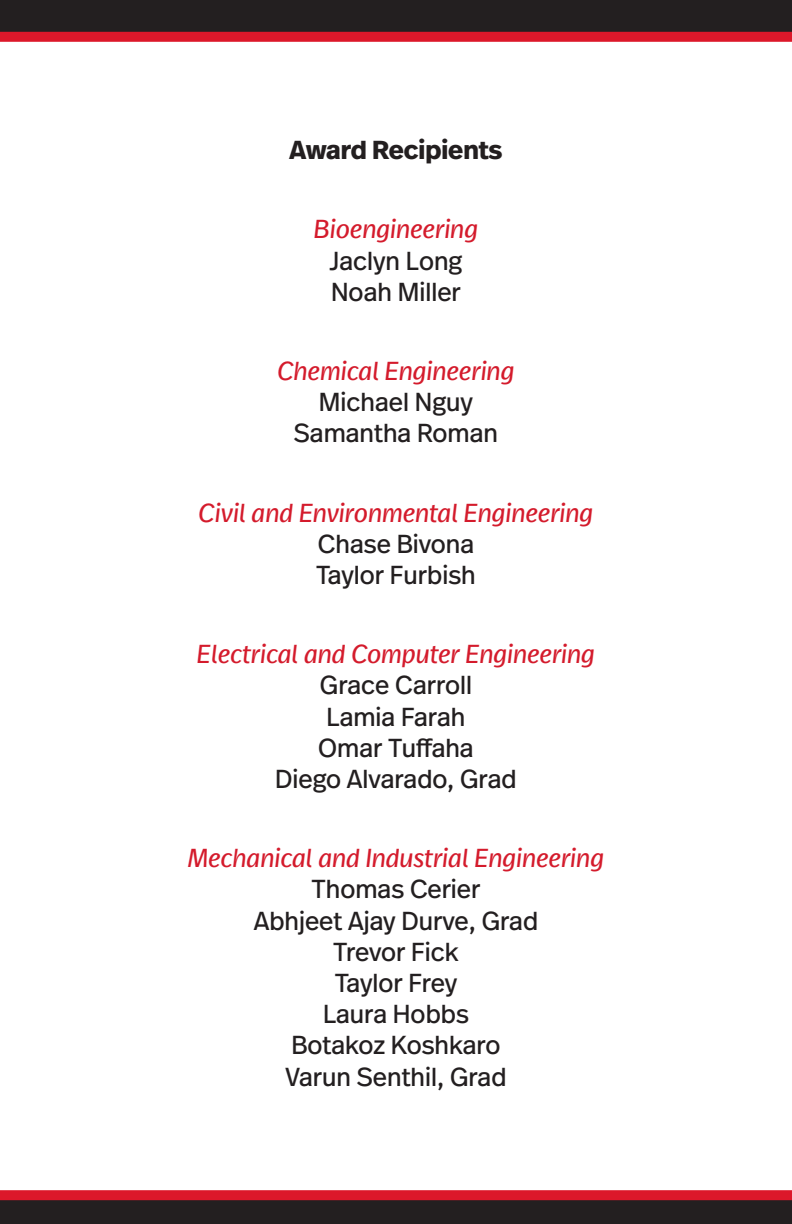
<style>
.page{position:relative;width:792px;height:1224px;background:#fff}
.page>*{position:absolute;margin:0;border:0;box-sizing:border-box;transform-origin:0 0}
.t1{font:26px "Real Head Pro";color:#231f20}
.t2{font:italic 26px "Real Head Pro";color:#d41b2c}
.t3{font:700 26px "Real Head Pro";color:#231f20}
</style>
<div class="page">
<svg style="left:0;top:1190px;width:792px;height:34px;background:#5a1e24"></svg>
<svg style="left:0;top:0;width:792px;height:42px;background:#501e23"></svg>
<p class="t3" style="left:290px;top:131px;width:214px">Award Recipients</p>
<p class="t2" style="left:314px;top:211px;width:166px">Bioengineering</p>
<p class="t1" style="left:330px;top:243px;width:134px">Jaclyn Long</p>
<p class="t1" style="left:331px;top:274px;width:131px">Noah Miller</p>
<p class="t2" style="left:278px;top:353px;width:238px">Chemical Engineering</p>
<p class="t1" style="left:319px;top:384px;width:156px">Michael Nguy</p>
<p class="t1" style="left:294px;top:415px;width:206px">Samantha Roman</p>
<p class="t2" style="left:199px;top:495px;width:396px">Civil and Environmental Engineering</p>
<p class="t1" style="left:318px;top:526px;width:158px">Chase Bivona</p>
<p class="t1" style="left:316px;top:557px;width:161px">Taylor Furbish</p>
<p class="t2" style="left:197px;top:636px;width:400px">Electrical and Computer Engineering</p>
<p class="t1" style="left:320px;top:667px;width:154px">Grace Carroll</p>
<p class="t1" style="left:327px;top:699px;width:140px">Lamia Farah</p>
<p class="t1" style="left:318px;top:730px;width:157px">Omar Tuffaha</p>
<p class="t1" style="left:275px;top:761px;width:243px">Diego Alvarado, Grad</p>
<p class="t2" style="left:188px;top:840px;width:418px">Mechanical and Industrial Engineering</p>
<p class="t1" style="left:312px;top:871px;width:170px">Thomas Cerier</p>
<p class="t1" style="left:254px;top:903px;width:286px">Abhjeet Ajay Durve, Grad</p>
<p class="t1" style="left:333px;top:934px;width:127px">Trevor Fick</p>
<p class="t1" style="left:335px;top:965px;width:124px">Taylor Frey</p>
<p class="t1" style="left:323px;top:996px;width:147px">Laura Hobbs</p>
<p class="t1" style="left:291px;top:1027px;width:211px">Botakoz Koshkaro</p>
<p class="t1" style="left:285px;top:1059px;width:223px">Varun Senthil, Grad</p>
</div>
